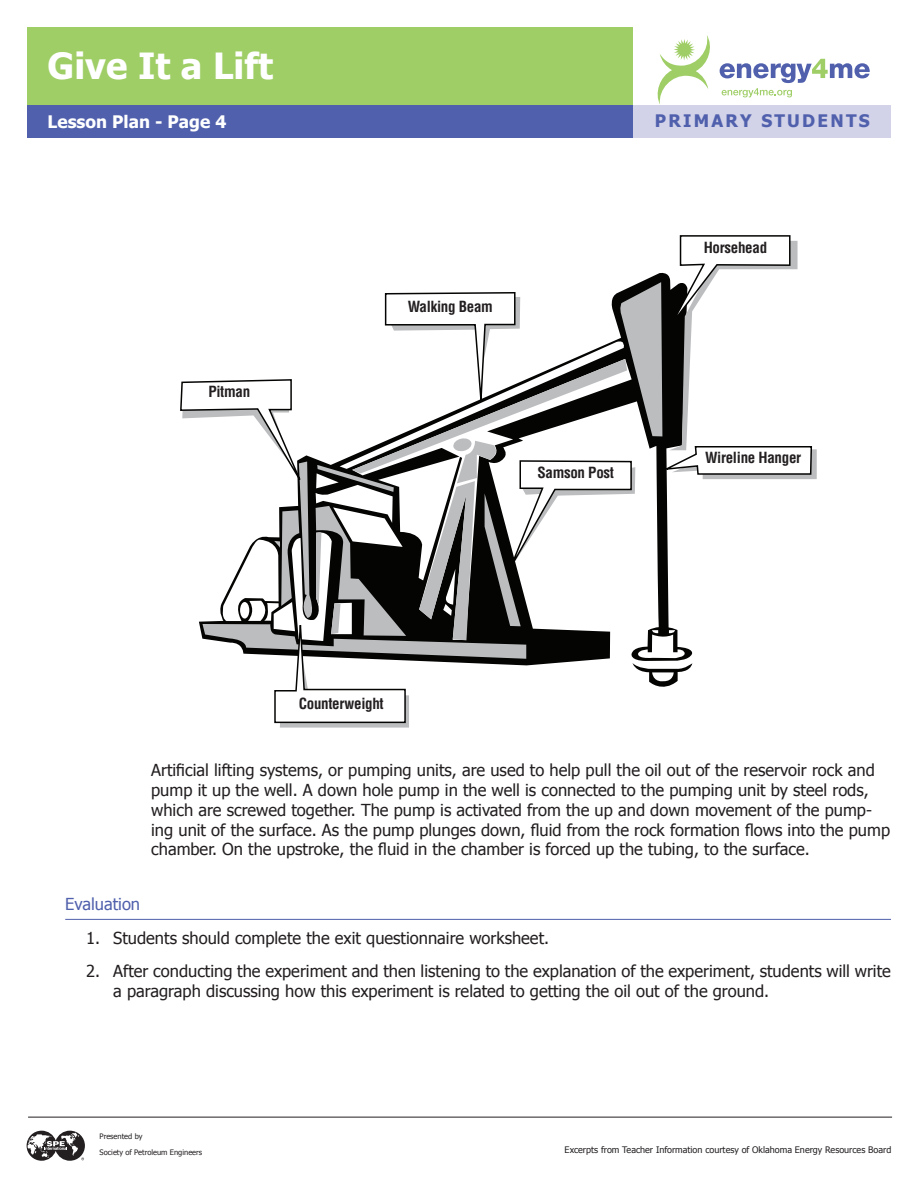
<style>
.page{position:relative;width:918px;height:1188px;background:#fff}
.page>*{position:absolute;margin:0;border:0;box-sizing:border-box;transform-origin:0 0}
.t1{font:700 36px "Tahoma";color:#fff}
.t2{font:700 17.25px "Tahoma";color:#fff}
.t3{font:700 17.25px "Tahoma";letter-spacing:.13em;color:#5060ac}
.t4{font:16.5px/19.8px "Tahoma";color:#231f20}
.t5{font:16.5px "Tahoma";color:#5060ac}
.t6{font:700 condensed 15px "Helvetica LT Std";letter-spacing:-.02em;color:#231f20}
.t7{font:9px "Tahoma";color:#231f20}
.t8{font:7.5px/15.8px "Tahoma";color:#231f20}
</style>
<div class="page">
<div style="left:633px;top:105px;width:258px;height:33px;background:#d2d3e9"></div>
<div style="left:27px;top:27px;width:606px;height:77px;background:#9fce66"></div>
<div style="left:27px;top:105px;width:606px;height:33px;background:#5060ac"></div>
<hr style="left:28px;top:1117px;width:864px;height:1px;background:#231f20">
<svg style="left:657px;top:35px;width:53px;height:69px"></svg>
<svg style="left:720px;top:59px;width:150px;height:38px"></svg>
<hr style="left:65px;top:919px;width:826px;height:1px;background:#5060ac">
<svg style="left:180px;top:235px;width:637px;height:493px"></svg>
<svg style="left:27px;top:1131px;width:58px;height:30px"></svg>
<h1 class="t1" style="left:48px;top:52px;width:227px">Give It a Lift</h1>
<p class="t2" style="left:48px;top:115px;width:180px">Lesson Plan - Page 4</p>
<p class="t3" style="left:655px;top:114px;width:216px">PRIMARY STUDENTS</p>
<p class="t6" style="left:208px;top:386px;width:43px">Pitman</p>
<p class="t6" style="left:408px;top:300px;width:87px">Walking Beam</p>
<p class="t6" style="left:537px;top:467px;width:78px">Samson Post</p>
<p class="t6" style="left:299px;top:697px;width:87px">Counterweight</p>
<p class="t6" style="left:704px;top:241px;width:65px">Horsehead</p>
<p class="t6" style="left:705px;top:452px;width:98px">Wireline Hanger</p>
<p class="t4" style="left:151px;top:759px;width:740px">Artificial lifting systems, or pumping units, are used to help pull the oil out of the reservoir rock and pump it up the well. A down hole pump in the well is connected to the pumping unit by steel rods, which are screwed together. The pump is activated from the up and down movement of the pump&shy;ing unit of the surface. As the pump plunges down, fluid from the rock formation flows into the pump chamber. On the upstroke, the fluid in the chamber is forced up the tubing, to the surface.</p>
<p class="t5" style="left:65px;top:898px;width:76px">Evaluation</p>
<p class="t4" style="left:86px;top:927px;width:464px">1. Students should complete the exit questionnaire worksheet.</p>
<p class="t4" style="left:113px;top:960px;width:779px;text-indent:-27px">2. After conducting the experiment and then listening to the explanation of the experiment, students will write a paragraph discussing how this experiment is related to getting the oil out of the ground.</p>
<p class="t8" style="left:100px;top:1129px;width:104px">Presented by<br>Society of Petroleum Engineers</p>
<p class="t7" style="left:565px;top:1144px;width:328px">Excerpts from Teacher Information courtesy of Oklahoma Energy Resources Board</p>
</div>
